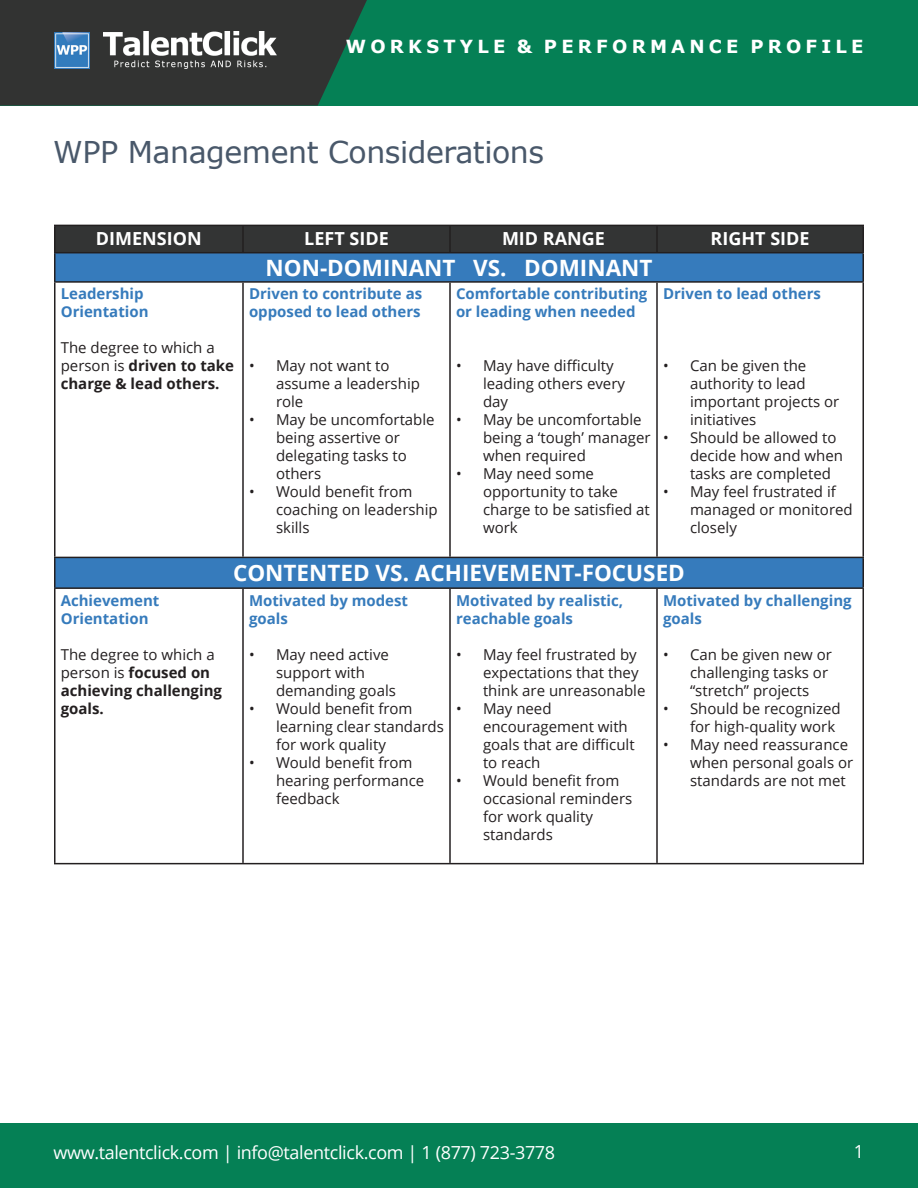
<style>
.page{position:relative;width:918px;height:1188px;background:#fff}
.page>*{position:absolute;margin:0;border:0;box-sizing:border-box;transform-origin:0 0}
.t1{font:30px "Verdana";letter-spacing:-.015em;color:#49586a}
.t2{font:700 22.5px "Open Sans";color:#fff}
.t3{font:18px "Open Sans";letter-spacing:-.02em;color:#fff}
.t4{font:700 18px "Open Sans";color:#fff}
.t5{font:700 18px "Verdana";letter-spacing:.235em;color:#fff}
.t6{font:15px/18px "Open Sans";color:#231f20}
.t7{font:700 15px/18px "Open Sans";color:#367bbc}
.t8{font:700 15px/18px "Open Sans";color:#231f20}
.s1{font-weight:400}
</style>
<div class="page">
<div style="left:0;top:0;width:918px;height:106px;background:#058055"></div>
<svg style="left:0;top:0;width:367px;height:106px;background:#2e3935"></svg>
<div style="left:0;top:1123px;width:918px;height:65px;background:#058055"></div>
<img style="left:103px;top:32px;width:173px;height:36px">
<img style="left:54px;top:32px;width:36px;height:36px">
<div style="left:56px;top:226px;width:806px;height:26px;background:#333434"></div>
<div style="left:55px;top:253px;width:808px;height:29px;background:#367bbc"></div>
<div style="left:55px;top:557px;width:808px;height:31px;background:#367bbc"></div>
<hr style="left:54px;top:225px;width:189px;height:1px;background:#231f20">
<hr style="left:54px;top:226px;width:2px;height:26px;background:#231f20">
<hr style="left:243px;top:225px;width:207px;height:1px;background:#231f20">
<hr style="left:242px;top:226px;width:2px;height:26px;background:#231f20">
<hr style="left:450px;top:225px;width:207px;height:1px;background:#231f20">
<hr style="left:449px;top:226px;width:2px;height:26px;background:#231f20">
<hr style="left:657px;top:225px;width:207px;height:1px;background:#231f20">
<hr style="left:656px;top:226px;width:2px;height:26px;background:#231f20">
<hr style="left:862px;top:226px;width:2px;height:26px;background:#231f20">
<hr style="left:54px;top:252px;width:189px;height:1px;background:#231f20">
<hr style="left:54px;top:253px;width:2px;height:28px;background:#231f20">
<hr style="left:243px;top:252px;width:207px;height:1px;background:#231f20">
<hr style="left:450px;top:252px;width:207px;height:1px;background:#231f20">
<hr style="left:657px;top:252px;width:207px;height:1px;background:#231f20">
<hr style="left:862px;top:253px;width:2px;height:28px;background:#231f20">
<hr style="left:54px;top:281px;width:189px;height:2px;background:#231f20">
<hr style="left:54px;top:283px;width:2px;height:274px;background:#231f20">
<hr style="left:243px;top:281px;width:207px;height:2px;background:#231f20">
<hr style="left:242px;top:283px;width:2px;height:274px;background:#231f20">
<hr style="left:450px;top:281px;width:207px;height:2px;background:#231f20">
<hr style="left:449px;top:283px;width:2px;height:274px;background:#231f20">
<hr style="left:657px;top:281px;width:207px;height:2px;background:#231f20">
<hr style="left:656px;top:283px;width:2px;height:274px;background:#231f20">
<hr style="left:862px;top:283px;width:2px;height:274px;background:#231f20">
<hr style="left:54px;top:557px;width:189px;height:1px;background:#231f20">
<hr style="left:54px;top:558px;width:2px;height:29px;background:#231f20">
<hr style="left:243px;top:557px;width:207px;height:1px;background:#231f20">
<hr style="left:450px;top:557px;width:207px;height:1px;background:#231f20">
<hr style="left:657px;top:557px;width:207px;height:1px;background:#231f20">
<hr style="left:862px;top:558px;width:2px;height:29px;background:#231f20">
<hr style="left:54px;top:587px;width:189px;height:2px;background:#231f20">
<hr style="left:54px;top:589px;width:2px;height:274px;background:#231f20">
<hr style="left:243px;top:587px;width:207px;height:2px;background:#231f20">
<hr style="left:242px;top:589px;width:2px;height:274px;background:#231f20">
<hr style="left:450px;top:587px;width:207px;height:2px;background:#231f20">
<hr style="left:449px;top:589px;width:2px;height:274px;background:#231f20">
<hr style="left:657px;top:587px;width:207px;height:2px;background:#231f20">
<hr style="left:656px;top:589px;width:2px;height:274px;background:#231f20">
<hr style="left:862px;top:589px;width:2px;height:274px;background:#231f20">
<hr style="left:54px;top:863px;width:189px;height:1px;background:#231f20">
<hr style="left:243px;top:863px;width:207px;height:1px;background:#231f20">
<hr style="left:450px;top:863px;width:207px;height:1px;background:#231f20">
<hr style="left:657px;top:863px;width:207px;height:1px;background:#231f20">
<p class="t5" style="left:346px;top:34px;width:519px">WORKSTYLE &amp; PERFORMANCE PROFILE</p>
<p class="t1" style="left:53px;top:132px;width:492px">WPP Management Considerations</p>
<p class="t4" style="left:96px;top:226px;width:107px">DIMENSION</p>
<p class="t4" style="left:304px;top:226px;width:86px">LEFT SIDE</p>
<p class="t4" style="left:502px;top:226px;width:104px">MID RANGE</p>
<p class="t4" style="left:711px;top:226px;width:101px">RIGHT SIDE</p>
<p class="t2" style="left:266px;top:252px;width:388px">NON-DOMINANT VS. DOMINANT</p>
<p class="t7" style="left:61px;top:285px;width:84px">Leadership</p>
<p class="t7" style="left:61px;top:303px;width:89px">Orientation</p>
<p class="t8" style="left:61px;top:339px;width:175px"><span class="s1">The degree to which a person is</span> driven to take charge &amp; lead others.</p>
<p class="t7" style="left:456px;top:285px;width:193px">Comfortable contributing or leading when needed</p>
<p class="t6" style="left:483px;top:357px;width:144px;text-indent:-27px">• May have difficulty leading others every day</p>
<p class="t6" style="left:483px;top:411px;width:169px;text-indent:-27px">• May be uncomfortable being a ‘tough’ manager when required</p>
<p class="t6" style="left:483px;top:465px;width:168px;text-indent:-27px">• May need some opportunity to take charge to be satisfied at work</p>
<p class="t7" style="left:249px;top:285px;width:175px">Driven to contribute as opposed to lead others</p>
<p class="t6" style="left:276px;top:357px;width:145px;text-indent:-27px">• May not want to assume a leadership role</p>
<p class="t6" style="left:276px;top:411px;width:160px;text-indent:-27px">• May be uncomfortable being assertive or delegating tasks to others</p>
<p class="t6" style="left:276px;top:483px;width:163px;text-indent:-27px">• Would benefit from coaching on leadership skills</p>
<p class="t7" style="left:663px;top:285px;width:160px">Driven to lead others</p>
<p class="t6" style="left:690px;top:357px;width:151px;text-indent:-27px">• Can be given the authority to lead important projects or initiatives</p>
<p class="t6" style="left:690px;top:429px;width:155px;text-indent:-27px">• Should be allowed to decide how and when tasks are completed</p>
<p class="t6" style="left:690px;top:483px;width:164px;text-indent:-27px">• May feel frustrated if managed or monitored closely</p>
<p class="t2" style="left:233px;top:557px;width:453px">CONTENTED VS. ACHIEVEMENT-FOCUSED</p>
<p class="t7" style="left:61px;top:591px;width:100px">Achievement</p>
<p class="t7" style="left:61px;top:609px;width:89px">Orientation</p>
<p class="t8" style="left:61px;top:645px;width:163px"><span class="s1">The degree to which a person is</span> focused on achieving challenging goals.</p>
<p class="t7" style="left:249px;top:591px;width:161px">Motivated by modest goals</p>
<p class="t6" style="left:276px;top:645px;width:121px;text-indent:-27px">• May need active support with demanding goals</p>
<p class="t6" style="left:276px;top:699px;width:169px;text-indent:-27px">• Would benefit from learning clear standards for work quality</p>
<p class="t6" style="left:276px;top:753px;width:150px;text-indent:-27px">• Would benefit from hearing performance feedback</p>
<p class="t7" style="left:456px;top:591px;width:169px">Motivated by realistic, reachable goals</p>
<p class="t6" style="left:483px;top:645px;width:164px;text-indent:-27px">• May feel frustrated by expectations that they think are unreasonable</p>
<p class="t6" style="left:483px;top:699px;width:153px;text-indent:-27px">• May need encouragement with goals that are difficult to reach</p>
<p class="t6" style="left:483px;top:771px;width:151px;text-indent:-27px">• Would benefit from occasional reminders for work quality standards</p>
<p class="t7" style="left:663px;top:591px;width:190px">Motivated by challenging goals</p>
<p class="t6" style="left:690px;top:645px;width:143px;text-indent:-27px">• Can be given new or challenging tasks or “stretch” projects</p>
<p class="t6" style="left:690px;top:699px;width:152px;text-indent:-27px">• Should be recognized for high-quality work</p>
<p class="t6" style="left:690px;top:735px;width:165px;text-indent:-27px">• May need reassurance when personal goals or standards are not met</p>
<p class="t3" style="left:53px;top:1140px;width:503px">www.talentclick.com | info@talentclick.com | 1 (877) 723-3778</p>
<p class="t3" style="left:854px;top:1140px;width:12px">1</p>
</div>
